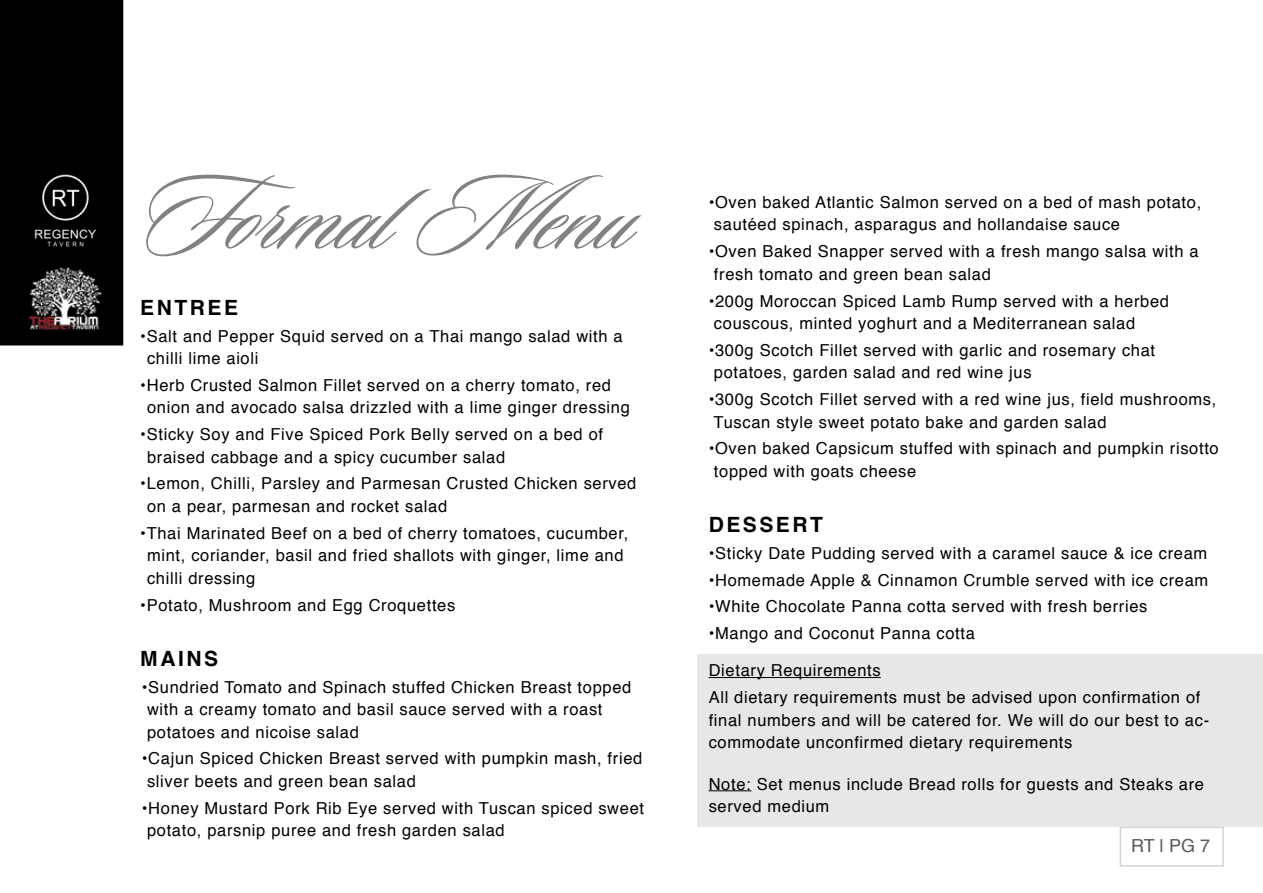
<style>
.page{position:relative;width:1263px;height:893px;background:#fff}
.page>*{position:absolute;margin:0;border:0;box-sizing:border-box;transform-origin:0 0}
.t1{font:111px "Sloop Script One";color:#808285}
.t2{font:700 21px "Helvetica";color:#000}
.t3{font:18px "Helvetica";color:#58595b}
.t4{font:16.5px/22.5px "Helvetica";letter-spacing:.04em;color:#000}
</style>
<div class="page">
<div style="left:1120px;top:827px;width:104px;height:40px;border:2px solid #d1d3d4"></div>
<div style="left:697px;top:655px;width:566px;height:172px;background:#e6e7e8"></div>
<hr style="left:709px;top:677px;width:172px;height:1px;background:#000">
<hr style="left:709px;top:790px;width:42px;height:1px;background:#000">
<div style="left:0;top:0;width:123px;height:345px;background:#000"></div>
<img style="left:17px;top:158px;width:93px;height:106px">
<img style="left:30px;top:267px;width:76px;height:62px">
<h1 class="t1" style="left:140px;top:159px;width:495px">Formal Menu</h1>
<p class="t2" style="left:140px;top:291px;width:17px">ENTREE</p>
<p class="t4" style="left:147px;top:325px;width:477px;text-indent:-7px">•Salt and Pepper Squid served on a Thai mango salad with a chilli lime aioli</p>
<p class="t4" style="left:147px;top:374px;width:484px;text-indent:-7px">•Herb Crusted Salmon Fillet served on a cherry tomato, red onion and avocado salsa drizzled with a lime ginger dressing</p>
<p class="t4" style="left:147px;top:424px;width:458px;text-indent:-7px">•Sticky Soy and Five Spiced Pork Belly served on a bed of braised cabbage and a spicy cucumber salad</p>
<p class="t4" style="left:147px;top:473px;width:491px;text-indent:-7px">•Lemon, Chilli, Parsley and Parmesan Crusted Chicken served on a pear, parmesan and rocket salad</p>
<p class="t4" style="left:147px;top:522px;width:483px;text-indent:-7px">•Thai Marinated Beef on a bed of cherry tomatoes, cucumber, mint, coriander, basil and fried shallots with ginger, lime and chilli dressing</p>
<p class="t4" style="left:140px;top:594px;width:317px">•Potato, Mushroom and Egg Croquettes</p>
<p class="t2" style="left:140px;top:641px;width:36px">MAINS</p>
<p class="t4" style="left:147px;top:676px;width:486px;text-indent:-5px">•Sundried Tomato and Spinach stuffed Chicken Breast topped with a creamy tomato and basil sauce served with a roast potatoes and nicoise salad</p>
<p class="t4" style="left:147px;top:748px;width:497px;text-indent:-5px">•Cajun Spiced Chicken Breast served with pumpkin mash, fried sliver beets and green bean salad</p>
<p class="t4" style="left:147px;top:797px;width:499px;text-indent:-5px">•Honey Mustard Pork Rib Eye served with Tuscan spiced sweet potato, parsnip puree and fresh garden salad</p>
<p class="t4" style="left:714px;top:191px;width:489px;text-indent:-5px">•Oven baked Atlantic Salmon served on a bed of mash potato, sautéed spinach, asparagus and hollandaise sauce</p>
<p class="t4" style="left:714px;top:241px;width:486px;text-indent:-5px">•Oven Baked Snapper served with a fresh mango salsa with a fresh tomato and green bean salad</p>
<p class="t4" style="left:714px;top:290px;width:457px;text-indent:-5px">•200g Moroccan Spiced Lamb Rump served with a herbed couscous, minted yoghurt and a Mediterranean salad</p>
<p class="t4" style="left:714px;top:339px;width:443px;text-indent:-5px">•300g Scotch Fillet served with garlic and rosemary chat potatoes, garden salad and red wine jus</p>
<p class="t4" style="left:709px;top:388px;width:509px">•300g Scotch Fillet served with a red wine jus, field mushrooms,<br>Tuscan style sweet potato bake and garden salad</p>
<p class="t4" style="left:714px;top:438px;width:506px;text-indent:-5px">•Oven baked Capsicum stuffed with spinach and pumpkin risotto topped with goats cheese</p>
<p class="t2" style="left:709px;top:508px;width:18px">DESSERT</p>
<p class="t4" style="left:709px;top:542px;width:500px">•Sticky Date Pudding served with a caramel sauce &amp; ice cream</p>
<p class="t4" style="left:709px;top:569px;width:501px">•Homemade Apple &amp; Cinnamon Crumble served with ice cream</p>
<p class="t4" style="left:709px;top:596px;width:440px">•White Chocolate Panna cotta served with fresh berries</p>
<p class="t4" style="left:709px;top:622px;width:268px">•Mango and Coconut Panna cotta</p>
<p class="t4" style="left:709px;top:658px;width:493px;line-height:26.7px">Dietary Requirements<br>All dietary requirements must be advised upon confirmation of</p>
<p class="t4" style="left:709px;top:709px;width:502px">final numbers and will be catered for. We will do our best to ac&shy;commodate unconfirmed dietary requirements</p>
<p class="t4" style="left:709px;top:773px;width:497px">Note: Set menus include Bread rolls for guests and Steaks are served medium</p>
<p class="t3" style="left:1131px;top:832px;width:81px">RT | PG 7</p>
</div>
